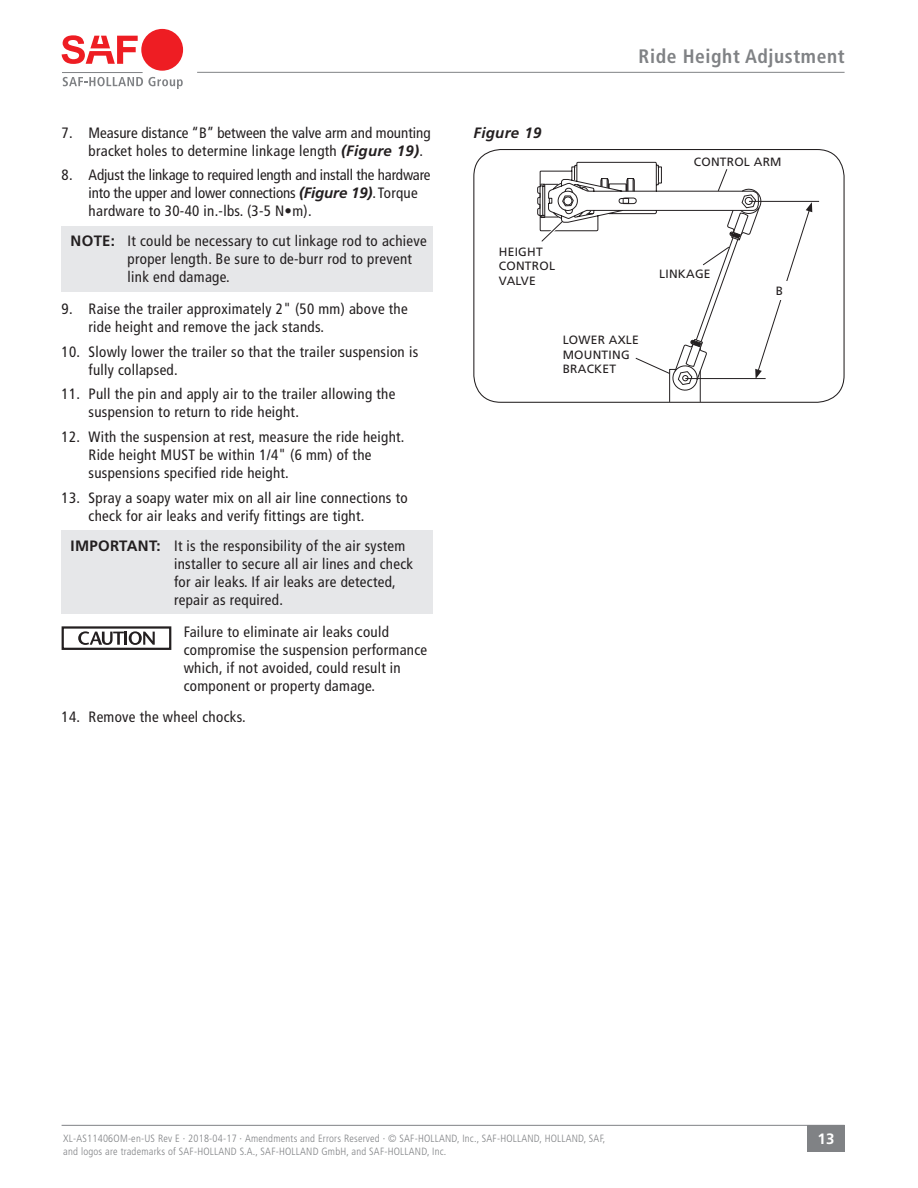
<style>
.page{position:relative;width:918px;height:1188px;background:#fff}
.page>*{position:absolute;margin:0;border:0;box-sizing:border-box;transform-origin:0 0}
.t1{font:700 condensed 19.5px "Frutiger LT Std";letter-spacing:.03em;color:#808285}
.t2{font:condensed 15px/18px "Frutiger LT Std";letter-spacing:.02em;color:#231f20}
.t3{font:condensed 15px/18px "Frutiger LT Std";letter-spacing:-.01em;color:#231f20}
.t4{font:condensed 15px/18px "Frutiger LT Std";color:#231f20}
.t5{font:italic 700 15px "Frutiger LT Std";letter-spacing:.02em;color:#231f20}
.t6{font:700 15px "Frutiger LT Std";color:#fff}
.t7{font:12px/14.4px "Frutiger LT Std";letter-spacing:.02em;color:#231f20}
.t8{font:300 condensed 10.5px "Frutiger LT Std";letter-spacing:.02em;color:#808285}
.s1{font-weight:700;font-style:italic;font-stretch:normal}
.s2{font-weight:700;font-stretch:normal}
</style>
<div class="page">
<div style="left:807px;top:1125px;width:38px;height:27px;background:#808285"></div>
<hr style="left:62px;top:1125px;width:783px;height:1px;background:#808285">
<hr style="left:197px;top:72px;width:648px;height:1px;background:#808285">
<svg style="left:63px;top:77px;width:120px;height:12px"></svg>
<hr style="left:62px;top:72px;width:81px;height:1px;background:#808285">
<div style="left:141px;top:29px;width:42px;height:42px;background:#ee1d23;border-radius:50%"></div>
<svg style="left:62px;top:35px;width:76px;height:29px"></svg>
<div style="left:473px;top:149px;width:372px;height:254px;border:1px solid #231f20;border-radius:27px"></div>
<div style="left:62px;top:226px;width:371px;height:66px;background:#e6e7e9"></div>
<div style="left:62px;top:531px;width:371px;height:83px;background:#e6e7e9"></div>
<div style="left:62px;top:626px;width:109px;height:24px;border:2px solid #231f20"></div>
<svg style="left:78px;top:631px;width:77px;height:14px"></svg>
<hr style="left:749px;top:201px;width:70px;height:1px;background:#231f20">
<svg style="left:537px;top:162px;width:275px;height:240px"></svg>
<p class="t4" style="left:89px;top:123px;width:344px;text-indent:-27px">7. Measure distance “B” between the valve arm and mounting bracket holes to determine linkage length <span class="s1">(Figure 19)</span>.</p>
<p class="t3" style="left:89px;top:166px;width:344px;text-indent:-27px">8. Adjust the linkage to required length and install the hardware into the upper and lower connections <span class="s1">(Figure 19)</span>. Torque hardware to 30-40 in.-lbs. (3-5 N•m).</p>
<p class="t2" style="left:128px;top:232px;width:301px;text-indent:-57px"><span class="s2">NOTE:</span> It could be necessary to cut linkage rod to achieve proper length. Be sure to de-burr rod to prevent link end damage.</p>
<p class="t2" style="left:89px;top:300px;width:321px;text-indent:-27px">9. Raise the trailer approximately 2" (50 mm) above the ride height and remove the jack stands.</p>
<p class="t2" style="left:89px;top:343px;width:331px;text-indent:-27px">10. Slowly lower the trailer so that the trailer suspension is fully collapsed.</p>
<p class="t2" style="left:89px;top:385px;width:308px;text-indent:-27px">11. Pull the pin and apply air to the trailer allowing the suspension to return to ride height.</p>
<p class="t2" style="left:89px;top:428px;width:317px;text-indent:-27px">12. With the suspension at rest, measure the ride height.<br>Ride height MUST be within 1/4" (6 mm) of the suspensions specified ride height.</p>
<p class="t2" style="left:89px;top:489px;width:321px;text-indent:-27px">13. Spray a soapy water mix on all air line connections to check for air leaks and verify fittings are tight.</p>
<p class="t2" style="left:174px;top:537px;width:241px;text-indent:-104px"><span class="s2">IMPORTANT:</span> It is the responsibility of the air system installer to secure all air lines and check for air leaks. If air leaks are detected, repair as required.</p>
<p class="t2" style="left:184px;top:623px;width:245px">Failure to eliminate air leaks could compromise the suspension performance which, if not avoided, could result in component or property damage.</p>
<p class="t2" style="left:62px;top:708px;width:186px">14. Remove the wheel chocks.</p>
<p class="t5" style="left:474px;top:124px;width:69px">Figure 19</p>
<p class="t1" style="left:639px;top:45px;width:207px">Ride Height Adjustment</p>
<p class="t7" style="left:694px;top:154px;width:89px">CONTROL ARM</p>
<p class="t7" style="left:499px;top:244px;width:58px">HEIGHT<br>CONTROL<br>VALVE</p>
<p class="t7" style="left:563px;top:333px;width:78px">LOWER AXLE<br>MOUNTING<br>BRACKET</p>
<p class="t7" style="left:659px;top:267px;width:53px">LINKAGE</p>
<p class="t7" style="left:776px;top:284px;width:9px">B</p>
<p class="t8" style="left:63px;top:1132px;width:544px">XL-AS11406OM-en-US Rev E · 2018-04-17 · Amendments and Errors Reserved · © SAF-HOLLAND, Inc., SAF-HOLLAND, HOLLAND, SAF,</p>
<p class="t6" style="left:817px;top:1130px;width:18px">13</p>
<p class="t8" style="left:63px;top:1145px;width:385px">and logos are trademarks of SAF-HOLLAND S.A., SAF-HOLLAND GmbH, and SAF-HOLLAND, Inc.</p>
</div>
